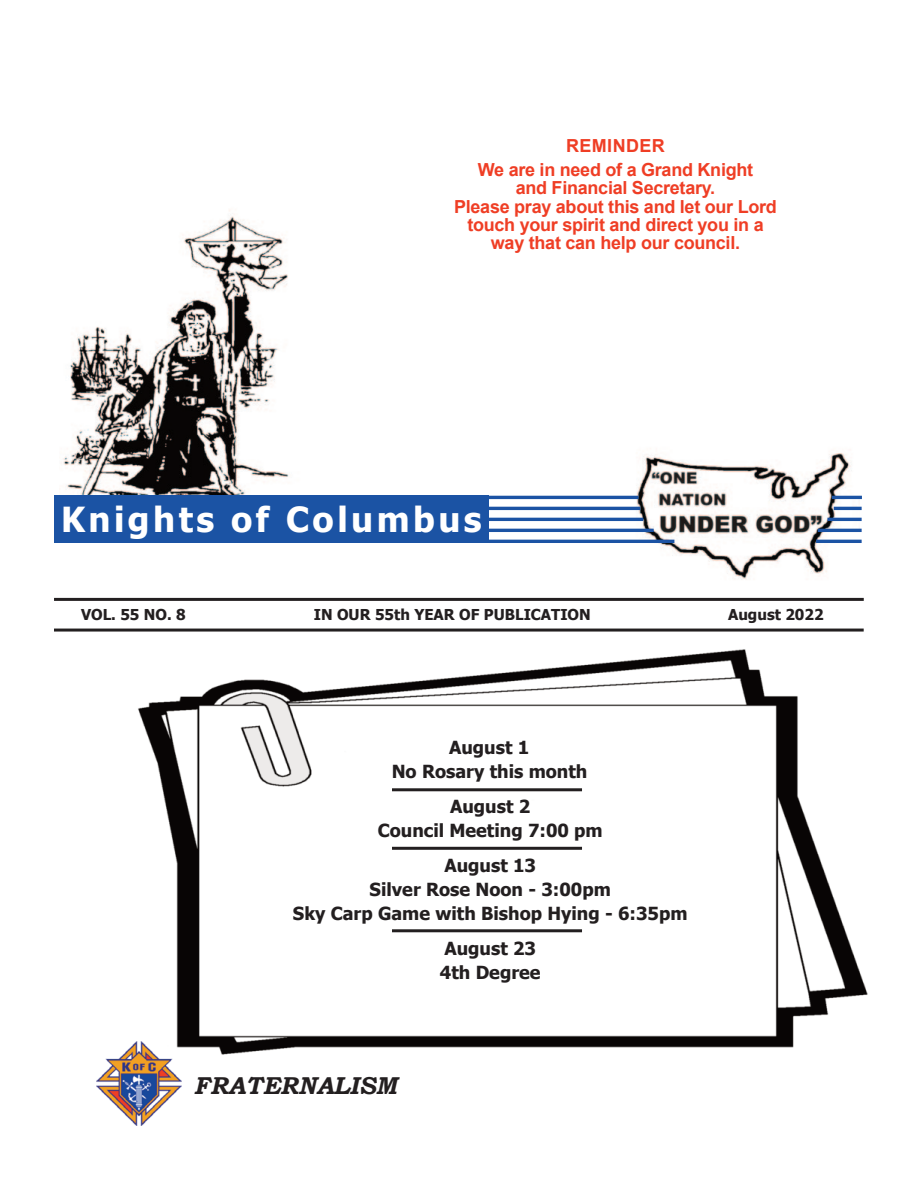
<style>
.page{position:relative;width:918px;height:1188px;background:#fff}
.page>*{position:absolute;margin:0;border:0;box-sizing:border-box;transform-origin:0 0}
.t1{font:36px "Arial Rounded MT Bold";color:#fff}
.t2{font:700 34.5px "Tahoma";letter-spacing:.1em;color:#fff}
.t3{font:italic 700 24.3px "Bookman Old Style";color:#231f20}
.t4{font:700 18px/18.3px "Arial";letter-spacing:-.015em;color:#ef3e25;text-align:center}
.t5{font:700 18px/24px "Tahoma";color:#231f20;text-align:center}
.t6{font:700 15px "Tahoma";color:#231f20}
</style>
<div class="page">
<img style="left:59px;top:210px;width:801px;height:370px">
<hr style="left:54px;top:598px;width:810px;height:3px;background:#231f20">
<img style="left:138px;top:649px;width:730px;height:406px">
<hr style="left:54px;top:629px;width:810px;height:3px;background:#231f20">
<div style="left:54px;top:496px;width:435px;height:47px;background:#1b53a4"></div>
<hr style="left:489px;top:496px;width:150px;height:3px;background:#1b53a4">
<hr style="left:832px;top:496px;width:30px;height:3px;background:#1b53a4">
<hr style="left:489px;top:507px;width:151px;height:3px;background:#1b53a4">
<hr style="left:834px;top:507px;width:28px;height:3px;background:#1b53a4">
<hr style="left:489px;top:518px;width:154px;height:3px;background:#1b53a4">
<hr style="left:827px;top:518px;width:35px;height:3px;background:#1b53a4">
<hr style="left:489px;top:529px;width:165px;height:3px;background:#1b53a4">
<hr style="left:818px;top:529px;width:44px;height:3px;background:#1b53a4">
<hr style="left:489px;top:540px;width:185px;height:3px;background:#1b53a4">
<hr style="left:816px;top:540px;width:46px;height:3px;background:#1b53a4">
<hr style="left:392px;top:847px;width:190px;height:3px;background:#231f20">
<hr style="left:392px;top:929px;width:190px;height:3px;background:#231f20">
<hr style="left:392px;top:788px;width:190px;height:3px;background:#231f20">
<svg style="left:138px;top:1033px;width:62px;height:54px"></svg>
<img style="left:96px;top:1041px;width:85px;height:85px">
<p class="t4" style="left:478px;top:134px;width:277px;line-height:23.7px">REMINDER<br>We are in need of a Grand Knight</p>
<p class="t4" style="left:454px;top:179px;width:324px">and Financial Secretary.<br>Please pray about this and let our Lord touch your spirit and direct you in a way that can help our council.</p>
<h2 class="t2" style="left:61px;top:498px;width:422px">Knights of Columbus</h2>
<h1 class="t1" style="left:96px;top:498px;width:369px">Knights of Columbus</h1>
<p class="t6" style="left:81px;top:605px;width:106px">VOL. 55 NO. 8</p>
<p class="t6" style="left:314px;top:605px;width:278px">IN OUR 55th YEAR OF PUBLICATION</p>
<p class="t6" style="left:728px;top:605px;width:97px">August 2022</p>
<p class="t5" style="left:392px;top:735px;width:197px">August 1<br>No Rosary this month</p>
<p class="t5" style="left:378px;top:794px;width:226px">August 2<br>Council Meeting 7:00 pm</p>
<p class="t5" style="left:293px;top:853px;width:396px">August 13<br>Silver Rose Noon - 3:00pm<br>Sky Carp Game with Bishop Hying - 6:35pm</p>
<p class="t5" style="left:440px;top:935px;width:102px;text-align:left">August 23<br>4th Degree</p>
<h3 class="t3" style="left:194px;top:1072px;width:204px">FRATERNALISM</h3>
</div>
